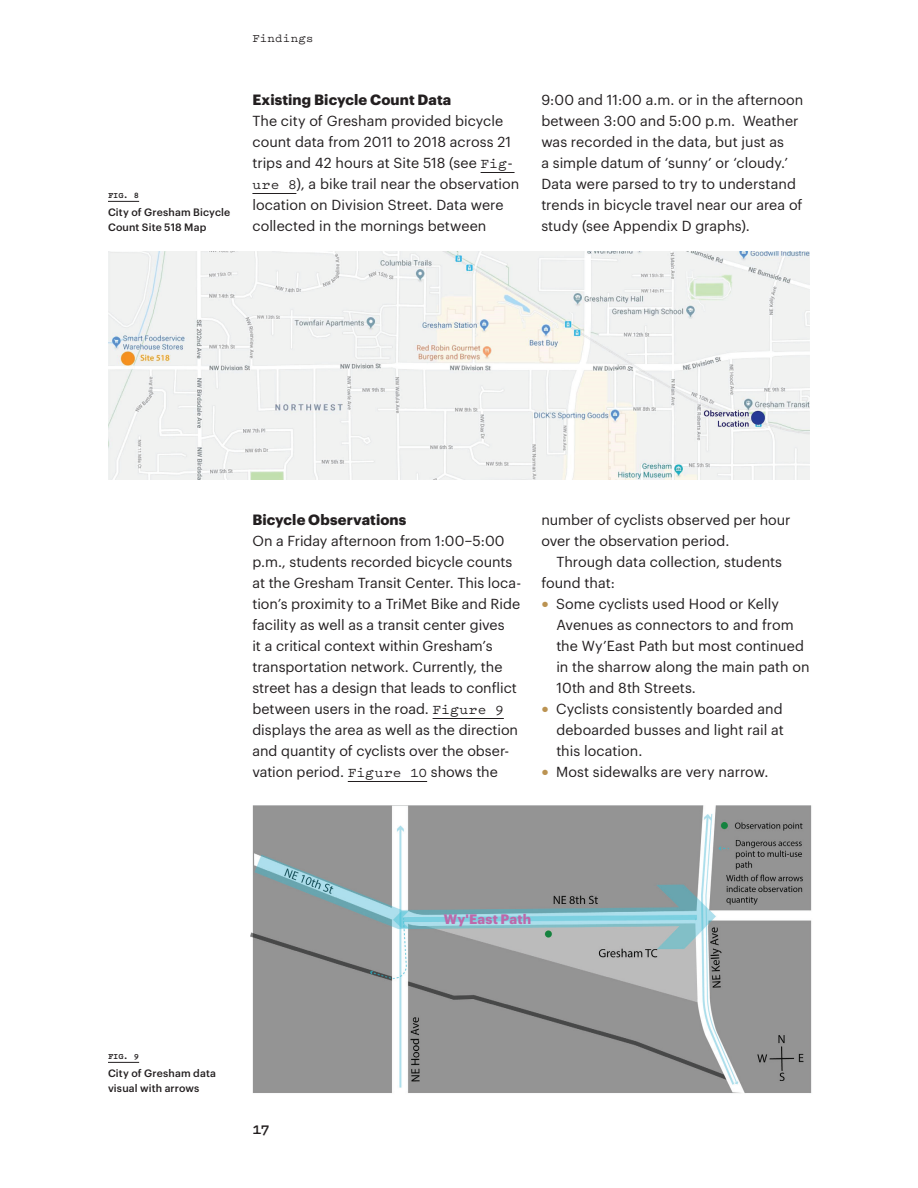
<style>
.page{position:relative;width:918px;height:1188px;background:#fff}
.page>*{position:absolute;margin:0;border:0;box-sizing:border-box;transform-origin:0 0}
.t1{font:700 15px "Pitch";color:#231f20}
.t2{font:700 14.7px "Graphik";letter-spacing:.01em;color:#231f20}
.t3{font:14.25px/21px "Graphik";color:#231f20}
.t4{font:700 13.5px "Graphik";letter-spacing:.01em;color:#bd69aa}
.t5{font:500 12px "Pitch";letter-spacing:.03em;color:#231f20}
.t6{font:500 10.5px/15px "Graphik";letter-spacing:.015em;color:#231f20}
.t7{font:700 8.7px "Pitch";letter-spacing:-.01em;color:#231f20}
.s1{font-family:"Pitch";font-weight:500}
.s2{font-family:"Pitch";font-weight:700;font-size:12px;color:#bb9352}
</style>
<div class="page">
<hr style="left:481px;top:172px;width:34px;height:1px;background:#231f20">
<hr style="left:252px;top:193px;width:44px;height:1px;background:#231f20">
<img style="left:108px;top:252px;width:702px;height:227px">
<img style="left:250px;top:806px;width:562px;height:287px">
<hr style="left:433px;top:718px;width:71px;height:1px;background:#231f20">
<hr style="left:348px;top:781px;width:79px;height:1px;background:#231f20">
<hr style="left:108px;top:201px;width:31px;height:1px;background:#231f20">
<hr style="left:108px;top:1062px;width:31px;height:1px;background:#231f20">
<p class="t7" style="left:108px;top:189px;width:33px">FIG. 8</p>
<p class="t6" style="left:108px;top:204px;width:124px">City of Gresham Bicycle<br>Count Site 518 Map</p>
<p class="t5" style="left:252px;top:30px;width:63px">Findings</p>
<p class="t2" style="left:252px;top:88px;width:200px">Existing Bicycle Count Data</p>
<p class="t3" style="left:252px;top:109px;width:268px">The city of Gresham provided bicycle count data from 2011 to 2018 across 21 trips and 42 hours at Site 518 (see <span class="s1">Fig&shy;ure 8</span>), a bike trail near the observation location on Division Street. Data were collected in the mornings between</p>
<p class="t3" style="left:541px;top:88px;width:264px">9:00 and 11:00 a.m. or in the afternoon between 3:00 and 5:00 p.m. Weather was recorded in the data, but just as<br>a simple datum of ‘sunny’ or ‘cloudy.’ Data were parsed to try to understand trends in bicycle travel near our area of study (see Appendix D graphs).</p>
<p class="t2" style="left:252px;top:508px;width:156px">Bicycle Observations</p>
<p class="t3" style="left:252px;top:529px;width:270px">On a Friday afternoon from 1:00–5:00 p.m., students recorded bicycle counts at the Gresham Transit Center. This loca&shy;tion’s proximity to a TriMet Bike and Ride facility as well as a transit center gives<br>it a critical context within Gresham’s transportation network. Currently, the street has a design that leads to conflict between users in the road. <span class="s1">Figure 9 </span>displays the area as well as the direction and quantity of cyclists over the obser&shy;vation period. <span class="s1">Figure 10</span> shows the</p>
<p class="t3" style="left:541px;top:508px;width:251px">number of cyclists observed per hour over the observation period.</p>
<p class="t3" style="left:541px;top:550px;width:242px;text-indent:15px">Through data collection, students found that:</p>
<p class="t3" style="left:556px;top:592px;width:255px;text-indent:-15px"><span class="s2">•</span> Some cyclists used Hood or Kelly<br>Avenues as connectors to and from the Wy’East Path but most continued in the sharrow along the main path on<br>10th and 8th Streets.</p>
<p class="t3" style="left:556px;top:697px;width:229px;text-align:justify;text-indent:-15px"><span class="s2">•</span> Cyclists consistently boarded and deboarded busses and light rail at this location.</p>
<p class="t3" style="left:541px;top:760px;width:229px"><span class="s2">•</span> Most sidewalks are very narrow.</p>
<p class="t7" style="left:108px;top:1050px;width:33px">FIG. 9</p>
<p class="t6" style="left:108px;top:1065px;width:109px">City of Gresham data visual with arrows</p>
<p class="t1" style="left:252px;top:1119px;width:19px">17</p>
<p class="t4" style="left:444px;top:909px;width:89px">Wy'East Path</p>
</div>
